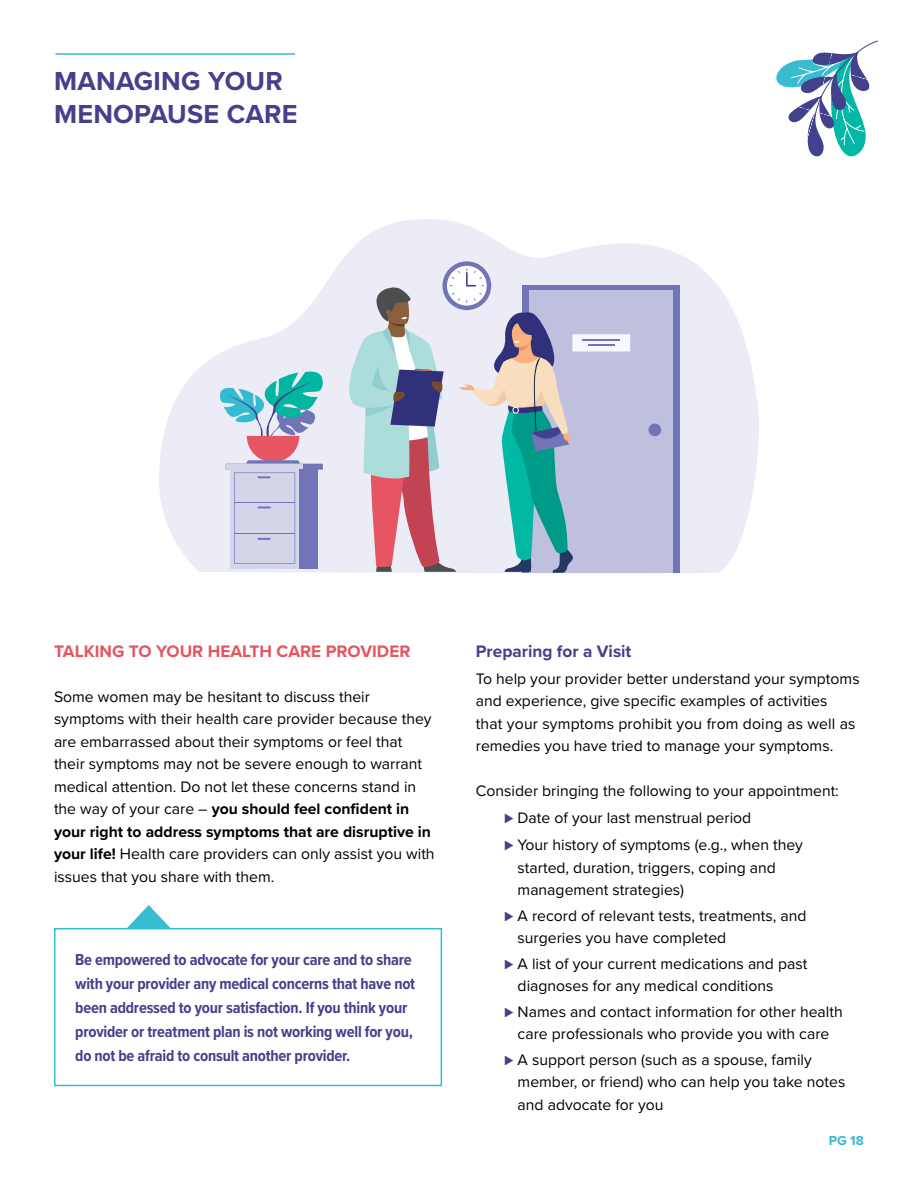
<style>
.page{position:relative;width:918px;height:1188px;background:#fff}
.page>*{position:absolute;margin:0;border:0;box-sizing:border-box;transform-origin:0 0}
.t1{font:700 27px/32.4px "Proxima Nova";letter-spacing:.01em;color:#44408b}
.t2{font:700 17.25px "Proxima Nova";color:#e55560}
.t3{font:700 17.25px "Proxima Nova";color:#44408b}
.t4{font:700 16.5px/24px "Proxima Nova Cond";letter-spacing:-.015em;color:#44408b}
.t5{font:15.75px/22.5px "Proxima Nova";color:#000}
.t6{font:700 13.5px "Proxima Nova";color:#37bcd0}
.s1{font-weight:700}
.s2{color:#44408b}
</style>
<div class="page">
<div style="left:54px;top:928px;width:388px;height:158px;border:2px solid #37bcd0"></div>
<svg style="left:776px;top:40px;width:102px;height:116px"></svg>
<hr style="left:56px;top:53px;width:239px;height:2px;background:#37bcd0">
<svg style="left:127px;top:905px;width:43px;height:23px"></svg>
<svg style="left:159px;top:219px;width:600px;height:355px;fill:#ebecf5"></svg>
<div style="left:522px;top:286px;width:158px;height:287px;background:#7175b7"></div>
<div style="left:529px;top:291px;width:144px;height:282px;background:#bfc0dd"></div>
<div style="left:648px;top:424px;width:13px;height:12px;background:#7175b7;border-radius:50%"></div>
<div style="left:231px;top:470px;width:68px;height:99px;background:#d5d5e9"></div>
<svg style="left:219px;top:369px;width:105px;height:195px"></svg>
<svg style="left:341px;top:261px;width:291px;height:312px"></svg>
<h1 class="t1" style="left:54px;top:65px;width:245px">MANAGING YOUR<br>MENOPAUSE CARE</h1>
<p class="t2" style="left:54px;top:638px;width:358px">TALKING TO YOUR HEALTH CARE PROVIDER</p>
<p class="t5" style="left:54px;top:685px;width:382px">Some women may be hesitant to discuss their symptoms with their health care provider because they are embarrassed about their symptoms or feel that their symptoms may not be severe enough to warrant medical attention. Do not let these concerns stand in the way of your care – <span class="s1">you should feel confident in your right to address symptoms that are disruptive in your life!</span> Health care providers can only assist you with issues that you share with them.</p>
<p class="t4" style="left:75px;top:948px;width:341px">Be empowered to advocate for your care and to share with your provider any medical concerns that have not been addressed to your satisfaction. If you think your provider or treatment plan is not working well for you, do not be afraid to consult another provider.</p>
<p class="t3" style="left:476px;top:638px;width:157px">Preparing for a Visit</p>
<p class="t5" style="left:476px;top:667px;width:385px">To help your provider better understand your symptoms and experience, give specific examples of activities<br>that your symptoms prohibit you from doing as well as remedies you have tried to manage your symptoms.</p>
<p class="t5" style="left:504px;top:777px;width:336px;line-height:27px;text-indent:-28px">Consider bringing the following to your appointment: <span class="s2">⊲</span> Date of your last menstrual period<br><span class="s2">⊲</span> Your history of symptoms (e.g., when they</p>
<p class="t5" style="left:518px;top:856px;width:260px">started, duration, triggers, coping and management strategies)</p>
<p class="t5" style="left:518px;top:904px;width:291px;text-indent:-13px"><span class="s2">⊲</span> A record of relevant tests, treatments, and surgeries you have completed</p>
<p class="t5" style="left:518px;top:952px;width:291px;text-indent:-13px"><span class="s2">⊲</span> A list of your current medications and past diagnoses for any medical conditions</p>
<p class="t5" style="left:504px;top:1000px;width:340px;text-align:center"><span class="s2">⊲</span> Names and contact information for other health care professionals who provide you with care</p>
<p class="t5" style="left:518px;top:1048px;width:329px;text-indent:-13px"><span class="s2">⊲</span> A support person (such as a spouse, family member, or friend) who can help you take notes and advocate for you</p>
<p class="t6" style="left:829px;top:1130px;width:37px">PG 18</p>
</div>
